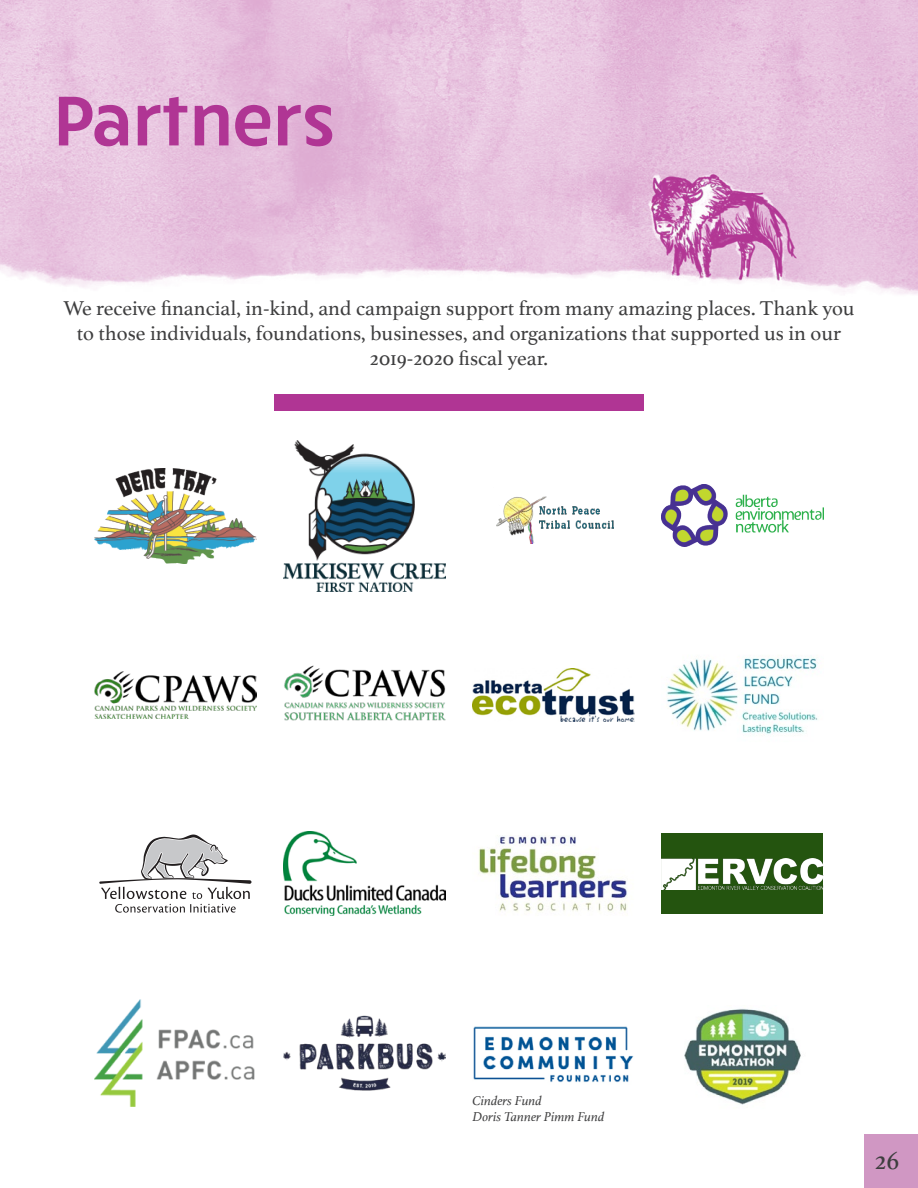
<style>
.page{position:relative;width:918px;height:1188px;background:#fff}
.page>*{position:absolute;margin:0;border:0;box-sizing:border-box;transform-origin:0 0}
.Header_1{font:600 72px "Ruck Sack";color:#b03594}
.Page_Numbers{font:27px "Athelas";color:#3e3e3f}
.Paragraph_1{font:21px/25.2px "Athelas";color:#3e3e3f;text-align:center}
.Image_Caption{font:italic 13.5px "Athelas";color:#3e3e3f}
</style>
<div class="page">
<img style="left:0;top:0;width:918px;height:295px">
<img style="left:667px;top:656px;width:151px;height:78px">
<img style="left:472px;top:668px;width:162px;height:54px">
<img style="left:662px;top:485px;width:162px;height:62px">
<img style="left:94px;top:671px;width:162px;height:48px">
<img style="left:284px;top:665px;width:162px;height:56px">
<img style="left:479px;top:835px;width:148px;height:77px">
<div style="left:662px;top:833px;width:162px;height:81px;background:#24540f"></div>
<img style="left:662px;top:859px;width:162px;height:30px">
<img style="left:94px;top:468px;width:162px;height:95px">
<img style="left:284px;top:832px;width:162px;height:84px">
<img style="left:284px;top:440px;width:162px;height:151px">
<img style="left:94px;top:999px;width:161px;height:108px">
<div style="left:274px;top:395px;width:370px;height:16px;background:#b03594"></div>
<img style="left:496px;top:496px;width:118px;height:48px">
<svg style="left:99px;top:835px;width:153px;height:78px"></svg>
<img style="left:284px;top:1015px;width:162px;height:76px">
<img style="left:473px;top:1026px;width:161px;height:57px">
<img style="left:684px;top:1009px;width:117px;height:96px">
<div style="left:864px;top:1134px;width:54px;height:54px;background:#d097c3"></div>
<p class="Header_1" style="left:54px;top:71px;width:282px">Partners</p>
<p class="Paragraph_1" style="left:63px;top:295px;width:793px">We receive financial, in-kind, and campaign support from many amazing places. Thank you to those individuals, foundations, businesses, and organizations that supported us in our<br>2019-2020 fiscal year.</p>
<p class="Image_Caption" style="left:472px;top:1090px;width:71px">Cinders Fund</p>
<p class="Image_Caption" style="left:472px;top:1106px;width:133px">Doris Tanner Pimm Fund</p>
<p class="Page_Numbers" style="left:875px;top:1138px;width:26px">26</p>
</div>
